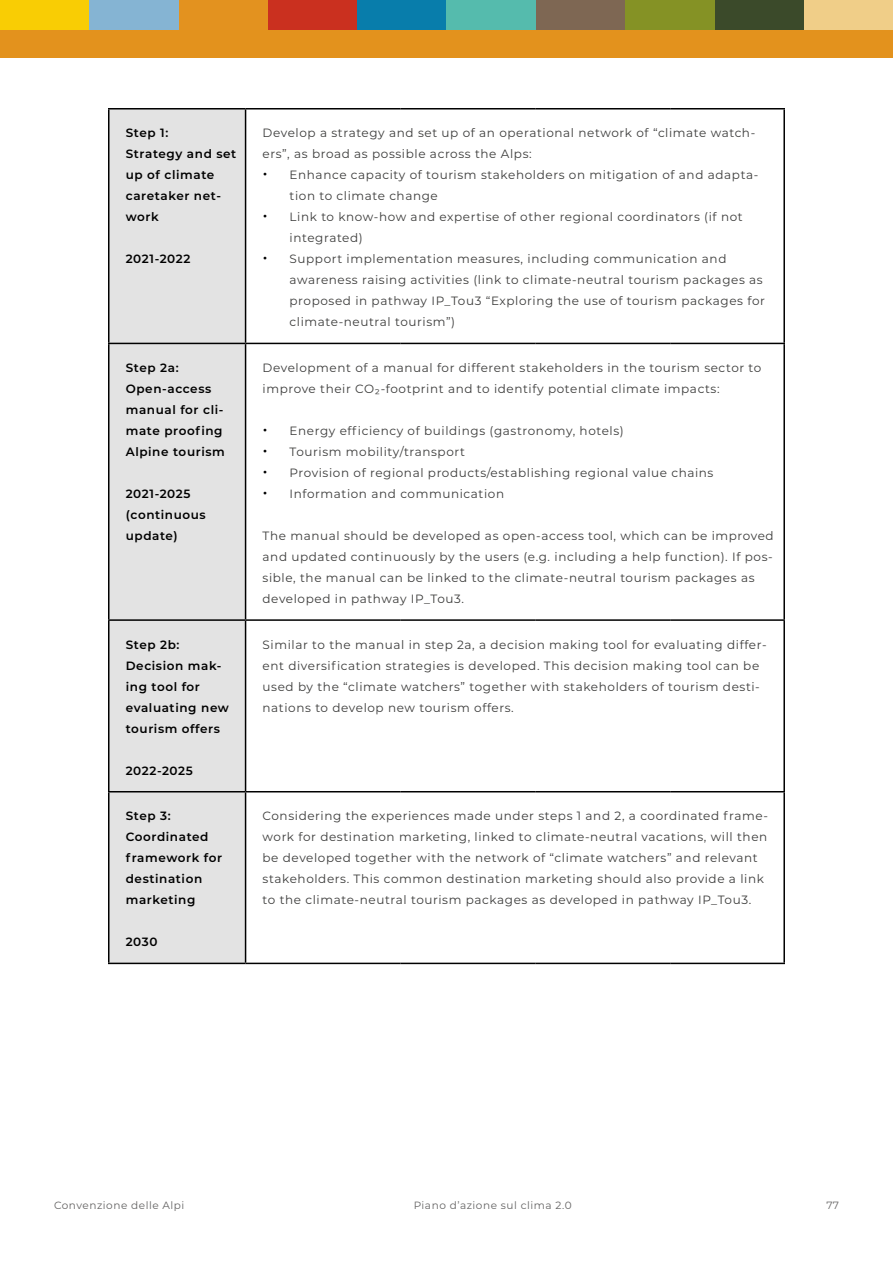
<style>
.page{position:relative;width:893px;height:1263px;background:#fff}
.page>*{position:absolute;margin:0;border:0;box-sizing:border-box;transform-origin:0 0}
.t1{font:12px/21px "Montserrat";letter-spacing:.05em;color:#3c3c3b}
.t2{font:600 12px/21px "Montserrat";letter-spacing:.05em;color:#000}
.t3{font:600 12px "Montserrat";letter-spacing:.2em;color:#000}
.t4{font:10.5px "Montserrat";letter-spacing:.05em;color:#646363}
.s1{font-size:18px;color:#000}
</style>
<div class="page">
<div style="left:804px;top:0;width:89px;height:30px;background:#f0ce88"></div>
<div style="left:536px;top:0;width:89px;height:30px;background:#7e6753"></div>
<div style="left:714px;top:0;width:90px;height:30px;background:#3b4a2a"></div>
<div style="left:625px;top:0;width:89px;height:30px;background:#859225"></div>
<div style="left:0;top:0;width:89px;height:30px;background:#f9cd04"></div>
<div style="left:268px;top:0;width:89px;height:30px;background:#ca301f"></div>
<div style="left:179px;top:0;width:89px;height:30px;background:#e3921f"></div>
<div style="left:89px;top:0;width:90px;height:30px;background:#85b4d3"></div>
<div style="left:357px;top:0;width:89px;height:30px;background:#087dab"></div>
<div style="left:446px;top:0;width:90px;height:30px;background:#55bbad"></div>
<hr style="left:0;top:0;width:1px;height:30px;background:#f0ce88">
<div style="left:0;top:30px;width:893px;height:28px;background:#e3921d"></div>
<div style="left:110px;top:110px;width:135px;height:853px;background:#e3e3e3"></div>
<hr style="left:108px;top:108px;width:138px;height:2px;background:#000">
<hr style="left:108px;top:110px;width:2px;height:233px;background:#000">
<hr style="left:246px;top:108px;width:154px;height:2px;background:#000">
<hr style="left:245px;top:110px;width:1px;height:233px;background:#000">
<hr style="left:400px;top:108px;width:135px;height:2px;background:#000">
<hr style="left:535px;top:108px;width:135px;height:2px;background:#000">
<hr style="left:670px;top:108px;width:115px;height:2px;background:#000">
<hr style="left:783px;top:110px;width:2px;height:233px;background:#000">
<hr style="left:108px;top:343px;width:138px;height:1px;background:#000">
<hr style="left:108px;top:344px;width:2px;height:275px;background:#000">
<hr style="left:246px;top:343px;width:154px;height:1px;background:#000">
<hr style="left:245px;top:344px;width:1px;height:275px;background:#000">
<hr style="left:400px;top:343px;width:135px;height:1px;background:#000">
<hr style="left:535px;top:343px;width:135px;height:1px;background:#000">
<hr style="left:670px;top:343px;width:115px;height:1px;background:#000">
<hr style="left:783px;top:344px;width:2px;height:275px;background:#000">
<hr style="left:108px;top:619px;width:138px;height:2px;background:#000">
<hr style="left:108px;top:621px;width:2px;height:170px;background:#000">
<hr style="left:246px;top:619px;width:154px;height:2px;background:#000">
<hr style="left:245px;top:621px;width:1px;height:170px;background:#000">
<hr style="left:400px;top:619px;width:135px;height:2px;background:#000">
<hr style="left:535px;top:619px;width:135px;height:2px;background:#000">
<hr style="left:670px;top:619px;width:115px;height:2px;background:#000">
<hr style="left:783px;top:621px;width:2px;height:170px;background:#000">
<hr style="left:108px;top:791px;width:138px;height:1px;background:#000">
<hr style="left:108px;top:792px;width:2px;height:171px;background:#000">
<hr style="left:246px;top:791px;width:154px;height:1px;background:#000">
<hr style="left:245px;top:792px;width:1px;height:171px;background:#000">
<hr style="left:400px;top:791px;width:135px;height:1px;background:#000">
<hr style="left:535px;top:791px;width:135px;height:1px;background:#000">
<hr style="left:670px;top:791px;width:115px;height:1px;background:#000">
<hr style="left:783px;top:792px;width:2px;height:171px;background:#000">
<hr style="left:108px;top:963px;width:138px;height:1px;background:#000">
<hr style="left:246px;top:963px;width:154px;height:1px;background:#000">
<hr style="left:400px;top:963px;width:135px;height:1px;background:#000">
<hr style="left:535px;top:963px;width:135px;height:1px;background:#000">
<hr style="left:670px;top:963px;width:115px;height:1px;background:#000">
<p class="t2" style="left:126px;top:122px;width:112px">Step 1:<br>Strategy and set up of climate caretaker net&shy;work</p>
<p class="t3" style="left:126px;top:251px;width:64px">2021-2022</p>
<p class="t2" style="left:126px;top:357px;width:101px">Step 2a:<br>Open-access manual for cli&shy;mate proofing<br>Alpine tourism</p>
<p class="t2" style="left:126px;top:483px;width:82px">2021-2025 (continuous update)</p>
<p class="t2" style="left:126px;top:633px;width:105px">Step 2b:<br>Decision mak&shy;ing tool for evaluating new tourism offers</p>
<p class="t3" style="left:126px;top:762px;width:69px">2022-2025</p>
<p class="t2" style="left:126px;top:805px;width:98px">Step 3:<br>Coordinated framework for destination marketing</p>
<p class="t2" style="left:126px;top:931px;width:33px">2030</p>
<p class="t1" style="left:263px;top:122px;width:494px">Develop a strategy and set up of an operational network of “climate watch&shy;ers”, as broad as possible across the Alps:</p>
<p class="t1" style="left:290px;top:164px;width:470px;text-indent:-27px"><span class="s1">•</span> Enhance capacity of tourism stakeholders on mitigation of and adapta&shy;tion to climate change</p>
<p class="t1" style="left:290px;top:206px;width:455px;text-indent:-27px"><span class="s1">•</span> Link to know-how and expertise of other regional coordinators (if not integrated)</p>
<p class="t1" style="left:290px;top:248px;width:477px;text-indent:-27px"><span class="s1">•</span> Support implementation measures, including communication and awareness raising activities (link to climate-neutral tourism packages as proposed in pathway IP_Tou3 “Exploring the use of tourism packages for climate-neutral tourism”)</p>
<p class="t1" style="left:263px;top:357px;width:500px">Development of a manual for different stakeholders in the tourism sector to improve their CO2-footprint and to identify potential climate impacts:</p>
<p class="t1" style="left:263px;top:420px;width:363px"><span class="s1">•</span> Energy efficiency of buildings (gastronomy, hotels)</p>
<p class="t1" style="left:263px;top:441px;width:204px"><span class="s1">•</span> Tourism mobility/transport</p>
<p class="t1" style="left:263px;top:462px;width:452px"><span class="s1">•</span> Provision of regional products/establishing regional value chains</p>
<p class="t1" style="left:263px;top:483px;width:243px"><span class="s1">•</span> Information and communication</p>
<p class="t1" style="left:263px;top:525px;width:513px">The manual should be developed as open-access tool, which can be improved and updated continuously by the users (e.g. including a help function). If pos&shy;sible, the manual can be linked to the climate-neutral tourism packages as developed in pathway IP_Tou3.</p>
<p class="t1" style="left:263px;top:633px;width:506px">Similar to the manual in step 2a, a decision making tool for evaluating differ&shy;ent diversification strategies is developed. This decision making tool can be used by the “climate watchers” together with stakeholders of tourism desti&shy;nations to develop new tourism offers.</p>
<p class="t1" style="left:263px;top:805px;width:507px">Considering the experiences made under steps 1 and 2, a coordinated frame&shy;work for destination marketing, linked to climate-neutral vacations, will then be developed together with the network of “climate watchers” and relevant stakeholders. This common destination marketing should also provide a link to the climate-neutral tourism packages as developed in pathway IP_Tou3.</p>
<p class="t4" style="left:54px;top:1198px;width:132px">Convenzione delle Alpi</p>
<p class="t4" style="left:414px;top:1198px;width:159px">Piano d’azione sul clima 2.0</p>
<p class="t4" style="left:827px;top:1198px;width:14px">77</p>
</div>
